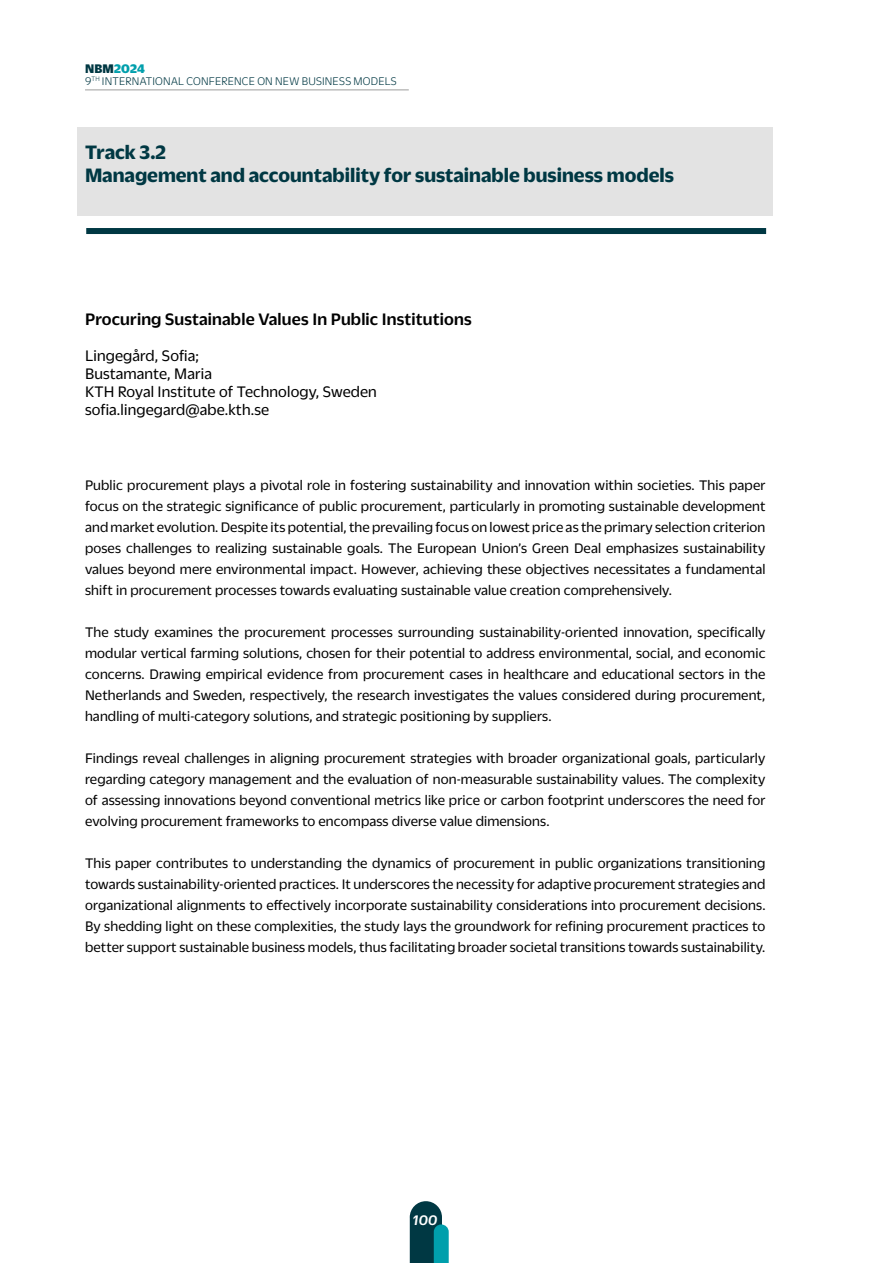
<style>
.page{position:relative;width:893px;height:1263px;background:#fff}
.page>*{position:absolute;margin:0;border:0;box-sizing:border-box;transform-origin:0 0}
.t1{font:700 21px/22.6px "Duplicate Sans";color:#003843}
.t2{font:500 18px "Duplicate Sans";letter-spacing:.01em;color:#000}
.t3{font:16.5px/18px "Duplicate Sans";letter-spacing:.01em;color:#000}
.t4{font:15px/21px "Duplicate Sans";letter-spacing:.01em;color:#000;text-align:justify}
.t5{font:italic 500 15px "Duplicate Sans";color:#fff}
.t6{font:800 13.5px "Duplicate Sans";letter-spacing:.01em;color:#009fac}
.t7{font:300 12px "Duplicate Sans";letter-spacing:.02em;color:#003843}
.s1{color:#003843}
</style>
<div class="page">
<hr style="left:85px;top:90px;width:324px;height:1px;background:#9d9d9c">
<svg style="left:410px;top:1201px;width:39px;height:62px;background:#1f6872"></svg>
<div style="left:77px;top:127px;width:696px;height:88px;background:#e3e3e3"></div>
<div style="left:86px;top:228px;width:680px;height:6px;background:#003843"></div>
<p class="t6" style="left:85px;top:59px;width:61px"><span class="s1">NBM</span>2024</p>
<p class="t7" style="left:85px;top:74px;width:313px">9<sup>TH</sup> INTERNATIONAL CONFERENCE ON NEW BUSINESS MODELS</p>
<h1 class="t1" style="left:85px;top:139px;width:590px">Track 3.2<br>Management and accountability for sustainable business models</h1>
<p class="t2" style="left:85px;top:307px;width:388px">Procuring Sustainable Values In Public Institutions</p>
<p class="t3" style="left:85px;top:346px;width:293px">Lingegård, Sofia;<br>Bustamante, Maria<br>KTH Royal Institute of Technology, Sweden sofia.lingegard@abe.kth.se</p>
<p class="t4" style="left:85px;top:474px;width:682px">Public procurement plays a pivotal role in fostering sustainability and innovation within societies. This paper focus on the strategic significance of public procurement, particularly in promoting sustainable development and market evolution. Despite its potential, the prevailing focus on lowest price as the primary selection criterion poses challenges to realizing sustainable goals. The European Union’s Green Deal emphasizes sustainability values beyond mere environmental impact. However, achieving these objectives necessitates a fundamental shift in procurement processes towards evaluating sustainable value creation comprehensively.</p>
<p class="t4" style="left:85px;top:621px;width:682px">The study examines the procurement processes surrounding sustainability-oriented innovation, specifically modular vertical farming solutions, chosen for their potential to address environmental, social, and economic concerns. Drawing empirical evidence from procurement cases in healthcare and educational sectors in the Netherlands and Sweden, respectively, the research investigates the values considered during procurement, handling of multi-category solutions, and strategic positioning by suppliers.</p>
<p class="t4" style="left:85px;top:747px;width:682px">Findings reveal challenges in aligning procurement strategies with broader organizational goals, particularly regarding category management and the evaluation of non-measurable sustainability values. The complexity of assessing innovations beyond conventional metrics like price or carbon footprint underscores the need for evolving procurement frameworks to encompass diverse value dimensions.</p>
<p class="t4" style="left:85px;top:852px;width:682px">This paper contributes to understanding the dynamics of procurement in public organizations transitioning towards sustainability-oriented practices. It underscores the necessity for adaptive procurement strategies and organizational alignments to effectively incorporate sustainability considerations into procurement decisions.<br>By shedding light on these complexities, the study lays the groundwork for refining procurement practices to better support sustainable business models, thus facilitating broader societal transitions towards sustainability.</p>
<p class="t5" style="left:413px;top:1210px;width:26px">100</p>
</div>
